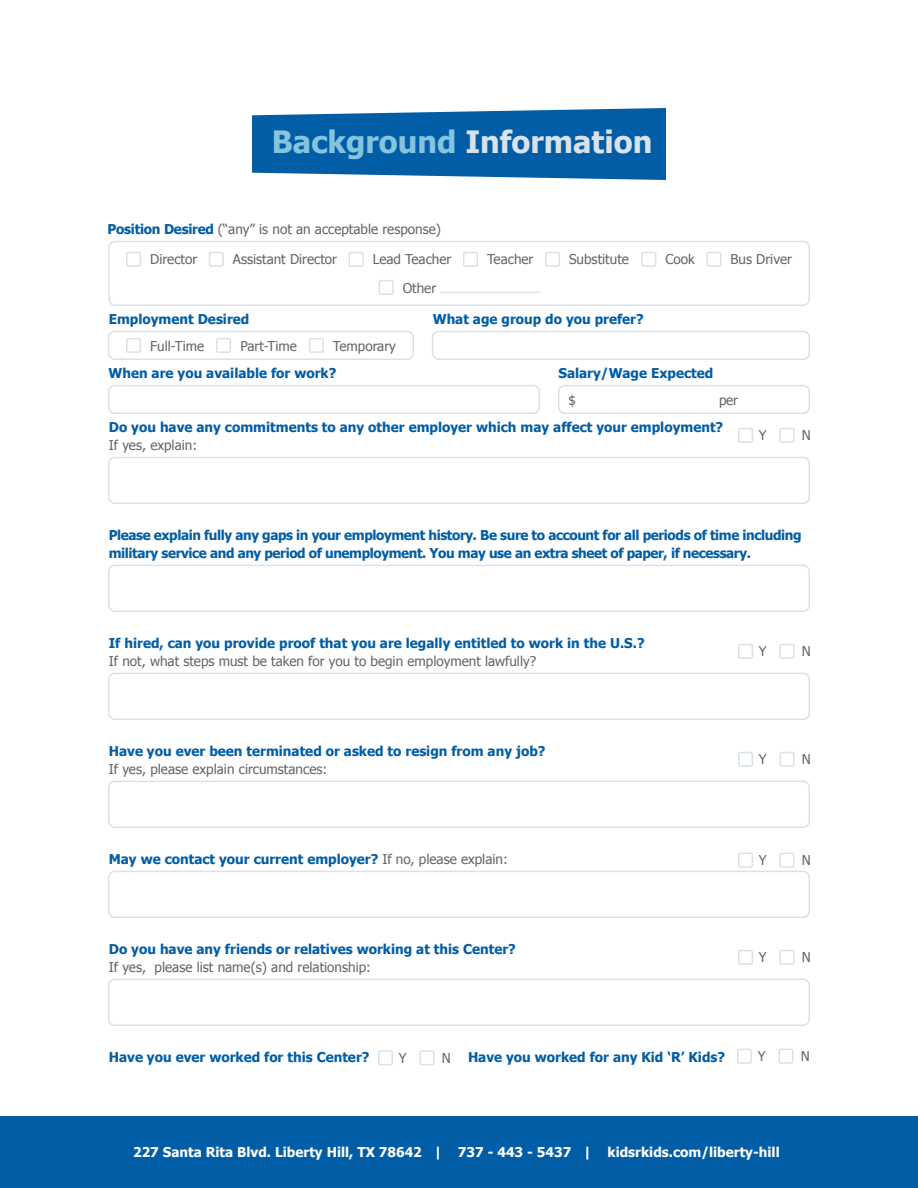
<style>
.page{position:relative;width:918px;height:1188px;background:#fff}
.page>*{position:absolute;margin:0;border:0;box-sizing:border-box;transform-origin:0 0}
.t1{font:700 30.75px "Tahoma";color:#dae1e9}
.KRK_Paragraph{font:700 13.5px "Tahoma";color:#005da6}
.KRK_Paragraph-2{font:13.5px "Tahoma";color:#63656a}
.KRK_Paragraph-3{font:700 13.5px/18px "Tahoma";letter-spacing:-.03em;color:#005da6}
.t2{font:700 13.5px "Tahoma";color:#fff}
.s1{color:#86c4de}
.s2{font-weight:700;color:#005da6}
.s3{font-weight:400;color:#63656a}
.s4{font-style:inherit}
</style>
<div class="page">
<div style="left:0;top:1117px;width:918px;height:71px;background:#005da6"></div>
<svg style="left:252px;top:108px;width:414px;height:72px;background:#196daf"></svg>
<div style="left:108px;top:241px;width:702px;height:65px;border:2px solid #dae1e9;border-radius:6px"></div>
<div style="left:126px;top:252px;width:15px;height:15px;border:2px solid #dae1e9"></div>
<div style="left:209px;top:252px;width:15px;height:15px;border:2px solid #dae1e9"></div>
<div style="left:349px;top:252px;width:15px;height:15px;border:2px solid #dae1e9"></div>
<div style="left:463px;top:252px;width:15px;height:15px;border:2px solid #dae1e9"></div>
<div style="left:545px;top:252px;width:15px;height:15px;border:2px solid #dae1e9"></div>
<div style="left:641px;top:252px;width:15px;height:15px;border:2px solid #dae1e9"></div>
<div style="left:706px;top:252px;width:15px;height:15px;border:2px solid #dae1e9"></div>
<div style="left:379px;top:280px;width:15px;height:15px;border:2px solid #dae1e9"></div>
<hr style="left:440px;top:292px;width:100px;height:1px;background:#dae1e9">
<div style="left:108px;top:331px;width:306px;height:29px;border:2px solid #dae1e9;border-radius:6px"></div>
<div style="left:432px;top:331px;width:378px;height:29px;border:2px solid #dae1e9;border-radius:6px"></div>
<div style="left:108px;top:385px;width:432px;height:29px;border:2px solid #dae1e9;border-radius:6px"></div>
<div style="left:108px;top:457px;width:702px;height:47px;border:2px solid #dae1e9;border-radius:6px"></div>
<div style="left:108px;top:565px;width:702px;height:47px;border:2px solid #dae1e9;border-radius:6px"></div>
<div style="left:108px;top:673px;width:702px;height:47px;border:2px solid #dae1e9;border-radius:6px"></div>
<div style="left:108px;top:781px;width:702px;height:47px;border:2px solid #dae1e9;border-radius:6px"></div>
<div style="left:108px;top:871px;width:702px;height:47px;border:2px solid #dae1e9;border-radius:6px"></div>
<div style="left:108px;top:979px;width:702px;height:47px;border:2px solid #dae1e9;border-radius:6px"></div>
<div style="left:558px;top:385px;width:252px;height:29px;border:2px solid #dae1e9;border-radius:6px"></div>
<div style="left:126px;top:338px;width:15px;height:15px;border:2px solid #dae1e9"></div>
<div style="left:216px;top:338px;width:15px;height:15px;border:2px solid #dae1e9"></div>
<div style="left:309px;top:338px;width:15px;height:15px;border:2px solid #dae1e9"></div>
<div style="left:738px;top:428px;width:15px;height:15px;border:2px solid #dae1e9"></div>
<div style="left:779px;top:428px;width:16px;height:15px;border:2px solid #dae1e9"></div>
<div style="left:738px;top:644px;width:15px;height:15px;border:2px solid #dae1e9"></div>
<div style="left:779px;top:644px;width:16px;height:15px;border:2px solid #dae1e9"></div>
<div style="left:738px;top:752px;width:15px;height:15px;border:2px solid #dae1e9"></div>
<div style="left:779px;top:752px;width:16px;height:15px;border:2px solid #dae1e9"></div>
<div style="left:738px;top:853px;width:15px;height:15px;border:2px solid #dae1e9"></div>
<div style="left:779px;top:853px;width:16px;height:15px;border:2px solid #dae1e9"></div>
<div style="left:738px;top:950px;width:15px;height:15px;border:2px solid #dae1e9"></div>
<div style="left:779px;top:950px;width:16px;height:15px;border:2px solid #dae1e9"></div>
<div style="left:378px;top:1050px;width:15px;height:15px;border:2px solid #dae1e9"></div>
<div style="left:419px;top:1050px;width:16px;height:15px;border:2px solid #dae1e9"></div>
<div style="left:737px;top:1049px;width:15px;height:15px;border:2px solid #dae1e9"></div>
<div style="left:778px;top:1049px;width:16px;height:15px;border:2px solid #dae1e9"></div>
<p class="t1" style="left:272px;top:120px;width:382px"><span class="s1">Background</span> Information</p>
<p class="KRK_Paragraph-2" style="left:108px;top:220px;width:335px"><span class="s2">Position Desired</span> (“any” is not an acceptable response)</p>
<p class="KRK_Paragraph-2" style="left:150px;top:251px;width:49px">Director</p>
<p class="KRK_Paragraph-2" style="left:233px;top:251px;width:106px">Assistant Director</p>
<p class="KRK_Paragraph-2" style="left:373px;top:251px;width:80px">Lead Teacher</p>
<p class="KRK_Paragraph-2" style="left:487px;top:251px;width:48px">Teacher</p>
<p class="KRK_Paragraph-2" style="left:569px;top:251px;width:61px">Substitute</p>
<p class="KRK_Paragraph-2" style="left:665px;top:251px;width:31px">Cook</p>
<p class="KRK_Paragraph-2" style="left:731px;top:251px;width:63px">Bus Driver</p>
<p class="KRK_Paragraph-2" style="left:403px;top:279px;width:35px">Other</p>
<p class="KRK_Paragraph" style="left:109px;top:310px;width:142px">Employment Desired</p>
<p class="KRK_Paragraph-2" style="left:150px;top:337px;width:56px">Full-Time</p>
<p class="KRK_Paragraph-2" style="left:240px;top:337px;width:58px">Part-Time</p>
<p class="KRK_Paragraph-2" style="left:333px;top:337px;width:65px">Temporary</p>
<p class="KRK_Paragraph" style="left:433px;top:310px;width:213px">What age group do you prefer?</p>
<p class="KRK_Paragraph" style="left:109px;top:364px;width:229px">When are you available for work?</p>
<p class="KRK_Paragraph" style="left:558px;top:364px;width:156px">Salary/Wage Expected</p>
<p class="KRK_Paragraph-2" style="left:568px;top:391px;width:9px">$</p>
<p class="KRK_Paragraph-2" style="left:719px;top:391px;width:20px">per</p>
<p class="KRK_Paragraph" style="left:109px;top:418px;width:616px">Do you have any commitments to any other employer which may affect your employment?</p>
<p class="KRK_Paragraph-2" style="left:109px;top:436px;width:90px">If yes, explain:</p>
<p class="KRK_Paragraph-2" style="left:759px;top:427px;width:9px">Y</p>
<p class="KRK_Paragraph-2" style="left:802px;top:427px;width:11px">N</p>
<p class="KRK_Paragraph-3" style="left:109px;top:525px;width:694px">Please explain fully any gaps in your employment history. Be sure to account for all periods of time including military service and any period of unemployment. You may use an extra sheet of paper, if necessary.</p>
<p class="KRK_Paragraph" style="left:109px;top:634px;width:537px">If hired, can you provide proof that you are legally entitled to work in the U.S.?</p>
<p class="KRK_Paragraph-2" style="left:109px;top:652px;width:429px">If not, what steps must be taken for you to begin employment lawfully?</p>
<p class="KRK_Paragraph" style="left:109px;top:742px;width:438px">Have you ever been terminated or asked to resign from any job?</p>
<p class="KRK_Paragraph-2" style="left:109px;top:760px;width:220px">If yes, please explain circumstances:</p>
<p class="KRK_Paragraph" style="left:109px;top:850px;width:401px">May we contact your current employer? <span class="s3">If no, please explain:</span></p>
<p class="KRK_Paragraph" style="left:109px;top:940px;width:409px">Do you have any friends or relatives working at this Center?</p>
<p class="KRK_Paragraph-2" style="left:109px;top:958px;width:264px">If yes, please list name(s) and relationship:</p>
<p class="KRK_Paragraph-2" style="left:759px;top:643px;width:9px">Y</p>
<p class="KRK_Paragraph-2" style="left:802px;top:643px;width:11px">N</p>
<p class="KRK_Paragraph-2" style="left:759px;top:751px;width:9px">Y</p>
<p class="KRK_Paragraph-2" style="left:802px;top:751px;width:11px">N</p>
<p class="KRK_Paragraph-2" style="left:759px;top:851px;width:9px">Y</p>
<p class="KRK_Paragraph-2" style="left:802px;top:851px;width:11px">N</p>
<p class="KRK_Paragraph-2" style="left:759px;top:949px;width:9px">Y</p>
<p class="KRK_Paragraph-2" style="left:802px;top:949px;width:11px">N</p>
<p class="KRK_Paragraph-2" style="left:399px;top:1049px;width:9px">Y</p>
<p class="KRK_Paragraph-2" style="left:442px;top:1049px;width:11px">N</p>
<p class="KRK_Paragraph-2" style="left:758px;top:1047px;width:9px">Y</p>
<p class="KRK_Paragraph-2" style="left:801px;top:1047px;width:11px">N</p>
<p class="KRK_Paragraph" style="left:109px;top:1048px;width:262px">Have you ever worked for this Center?</p>
<p class="KRK_Paragraph" style="left:468px;top:1048px;width:259px">Have you worked for any Kid ‘R’ Kids?</p>
<p class="t2" style="left:133px;top:1142px;width:648px">227 Santa Rita Blvd. Liberty Hill, TX 78642 | <span class="s4">737 - 443 - 5437</span> | kidsrkids.com/liberty-hill</p>
</div>
